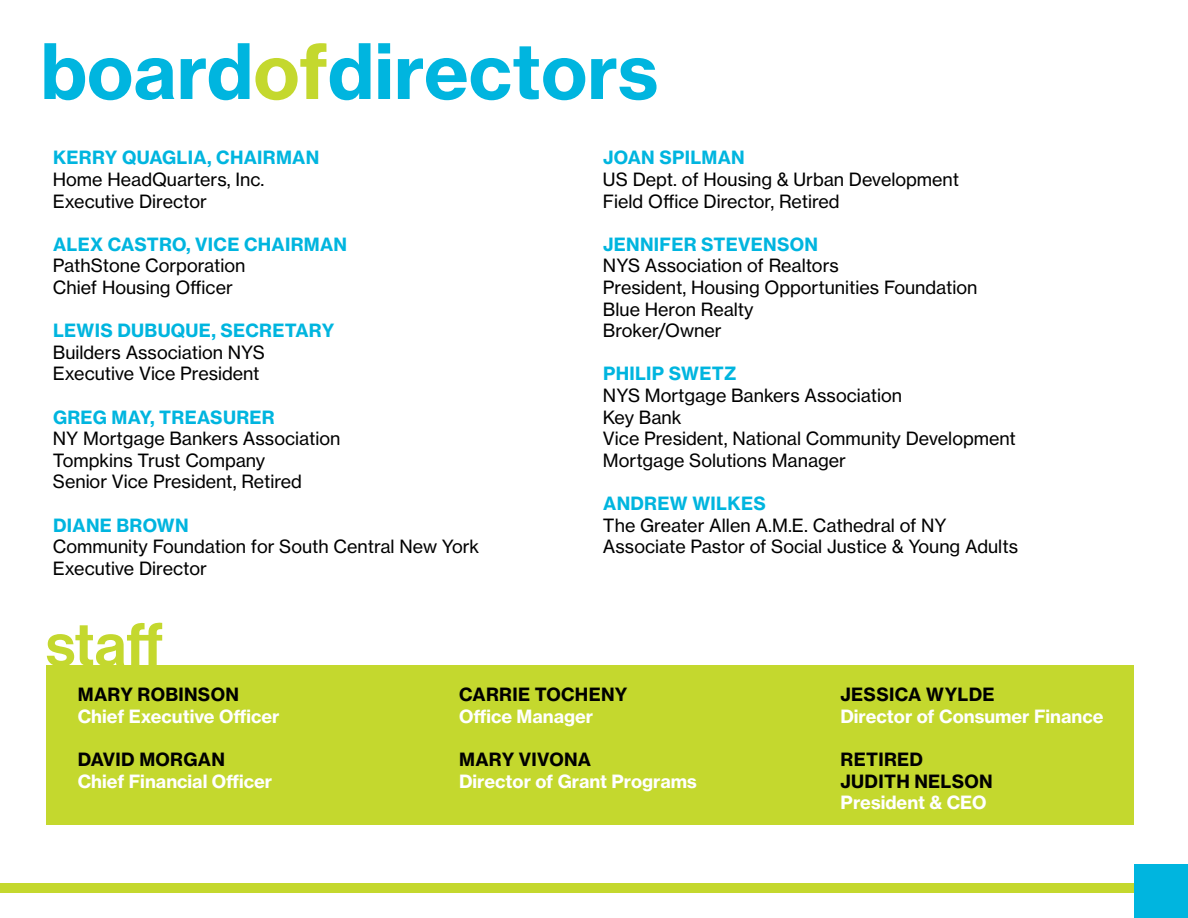
<style>
.page{position:relative;width:1188px;height:918px;background:#fff}
.page>*{position:absolute;margin:0;border:0;box-sizing:border-box;transform-origin:0 0}
.t1{font:75px "N Haas Grotesk TX Pro 75 Bd";color:#00b5df}
.t2{font:60px "N Haas Grotesk DS Pro 65 Md";color:#c4d82e}
.t3{font:18px/21.6px "N Haas Grotesk TX Pro 55 Rg";color:#000}
.t4{font:18px "N Haas Grotesk TX Pro 75 Bd";letter-spacing:.015em;color:#00b5df}
.t5{font:18px "N Haas Grotesk TX Pro 75 Bd";color:#fff}
.t6{font:18px/21.6px "N Haas Grotesk TX Pro 75 Bd";letter-spacing:.015em;color:#000}
.s1{color:#c4d82e}
</style>
<div class="page">
<div style="left:0;top:883px;width:1188px;height:10px;background:#c4d82e"></div>
<div style="left:1134px;top:864px;width:54px;height:54px;background:#00b5df"></div>
<div style="left:46px;top:665px;width:1088px;height:160px;background:#c4d82e"></div>
<h1 class="t1" style="left:40px;top:24px;width:619px">board<span class="s1">of</span>directors</h1>
<p class="t4" style="left:53px;top:146px;width:268px">KERRY QUAGLIA, CHAIRMAN</p>
<p class="t3" style="left:53px;top:169px;width:213px">Home HeadQuarters, Inc.<br>Executive Director</p>
<p class="t4" style="left:53px;top:233px;width:296px">ALEX CASTRO, VICE CHAIRMAN</p>
<p class="t3" style="left:53px;top:255px;width:194px">PathStone Corporation<br>Chief Housing Officer</p>
<p class="t4" style="left:53px;top:319px;width:283px">LEWIS DUBUQUE, SECRETARY</p>
<p class="t3" style="left:53px;top:341px;width:214px">Builders Association NYS<br>Executive Vice President</p>
<p class="t4" style="left:53px;top:406px;width:223px">GREG MAY, TREASURER</p>
<p class="t3" style="left:53px;top:428px;width:289px">NY Mortgage Bankers Association<br>Tompkins Trust Company<br>Senior Vice President, Retired</p>
<p class="t4" style="left:53px;top:514px;width:137px">DIANE BROWN</p>
<p class="t3" style="left:53px;top:536px;width:428px">Community Foundation for South Central New York<br>Executive Director</p>
<h2 class="t2" style="left:46px;top:610px;width:119px">staff</h2>
<p class="t4" style="left:603px;top:146px;width:143px">JOAN SPILMAN</p>
<p class="t3" style="left:603px;top:169px;width:358px">US Dept. of Housing &amp; Urban Development<br>Field Office Director, Retired</p>
<p class="t4" style="left:603px;top:233px;width:216px">JENNIFER STEVENSON</p>
<p class="t3" style="left:603px;top:255px;width:376px">NYS Association of Realtors<br>President, Housing Opportunities Foundation<br>Blue Heron Realty<br>Broker/Owner</p>
<p class="t4" style="left:603px;top:362px;width:135px">PHILIP SWETZ</p>
<p class="t3" style="left:603px;top:385px;width:414px">NYS Mortgage Bankers Association<br>Key Bank<br>Vice President, National Community Development<br>Mortgage Solutions Manager</p>
<p class="t4" style="left:603px;top:492px;width:164px">ANDREW WILKES</p>
<p class="t3" style="left:603px;top:514px;width:417px">The Greater Allen A.M.E. Cathedral of NY<br>Associate Pastor of Social Justice &amp; Young Adults</p>
<p class="t6" style="left:78px;top:684px;width:163px">MARY ROBINSON</p>
<p class="t5" style="left:78px;top:705px;width:203px">Chief Executive Officer</p>
<p class="t6" style="left:78px;top:749px;width:149px">DAVID MORGAN</p>
<p class="t5" style="left:78px;top:770px;width:196px">Chief Financial Officer</p>
<p class="t6" style="left:459px;top:684px;width:170px">CARRIE TOCHENY</p>
<p class="t5" style="left:459px;top:705px;width:136px">Office Manager</p>
<p class="t6" style="left:459px;top:749px;width:133px">MARY VIVONA</p>
<p class="t5" style="left:459px;top:770px;width:239px">Director of Grant Programs</p>
<p class="t6" style="left:841px;top:684px;width:156px">JESSICA WYLDE</p>
<p class="t5" style="left:840px;top:705px;width:265px">Director of Consumer Finance</p>
<p class="t6" style="left:841px;top:749px;width:154px">RETIRED<br>JUDITH NELSON</p>
<p class="t5" style="left:841px;top:791px;width:147px">President &amp; CEO</p>
</div>
